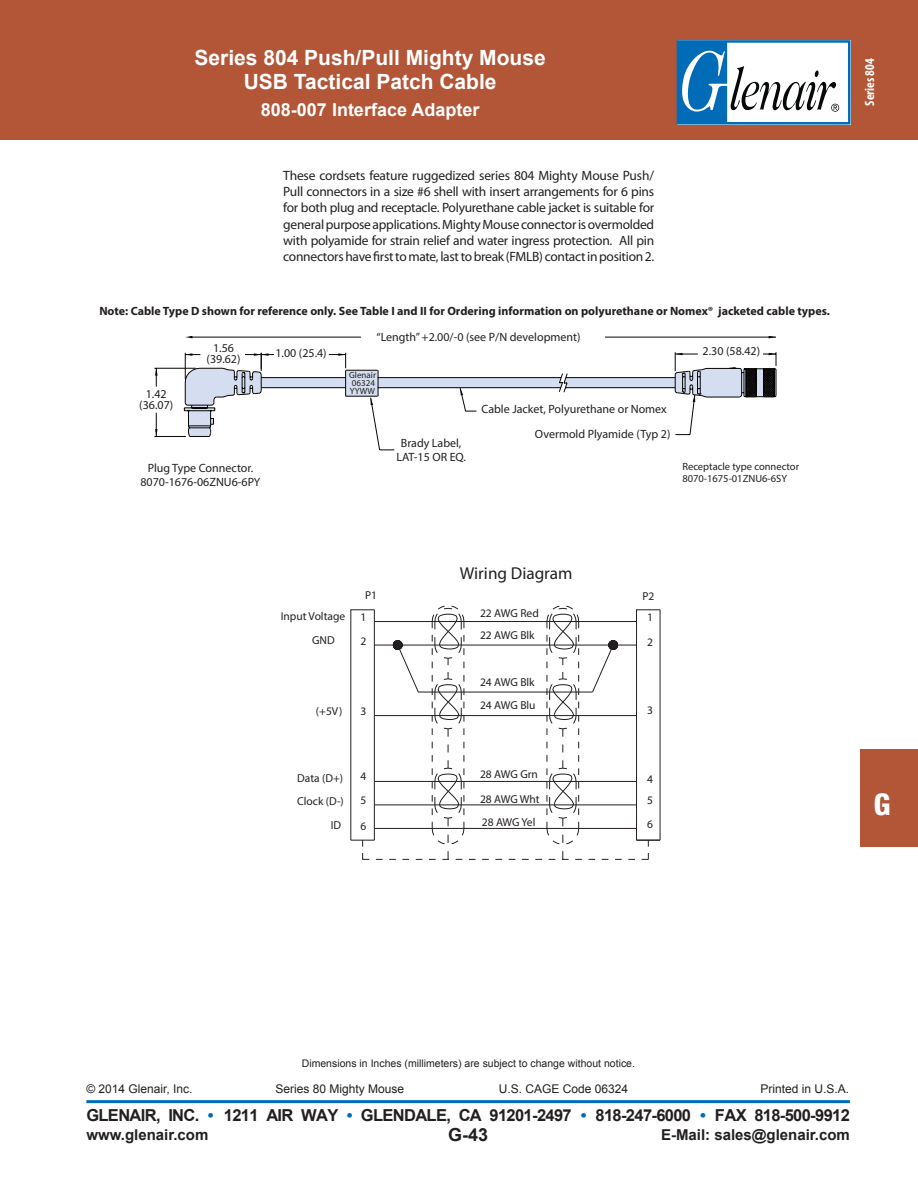
<style>
.page{position:relative;width:918px;height:1188px;background:#fff}
.page>*{position:absolute;margin:0;border:0;box-sizing:border-box;transform-origin:0 0}
.t1{font:800 condensed 30px "Helvetica Neue";color:#fff}
.PAGEHEAD_14_16{font:700 21px "Arial";color:#fff}
.PAGEHEAD_12_14{font:700 18px "Arial";color:#fff}
.t2{font:700 18px "Arial";color:#231f20}
.t3{font:17.25px "Myriad Pro";color:#231f20}
.t4{font:700 16.5px "Arial";letter-spacing:-.04em;color:#231f20}
.t5{font:700 15px "Arial";color:#231f20}
.t6{font:13.5px/16.2px "Myriad Pro";letter-spacing:-.02em;color:#231f20;text-align:justify}
.t7{font:700 condensed 13.5px "Myriad Pro";color:#fff}
.t8{font:12px/11.4px "Myriad Pro";color:#231f20;text-align:center}
.t9{font:700 12px/25.3px "Myriad Pro";color:#231f20}
.t10{font:12px "Arial";color:#231f20}
.t11{font:11.55px/24px "Myriad Pro";color:#231f20}
.t12{font:10.5px "Arial";color:#231f20}
.t13{font:10.5px/11.4px "Myriad Pro";color:#231f20}
.t14{font:9px/8.4px "Myriad Pro";color:#231f20;text-align:justify}
.s1{font-weight:400}
.s2{color:#006bb6}
</style>
<div class="page">
<div style="left:0;top:0;width:918px;height:140px;background:#b35537"></div>
<svg style="left:677px;top:40px;width:173px;height:84px;background:#a1c0d6"></svg>
<hr style="left:86px;top:1100px;width:764px;height:3px;background:#006bb6">
<div style="left:860px;top:750px;width:58px;height:97px;background:#b35537"></div>
<hr style="left:605px;top:337px;width:171px;height:1px;background:#050504">
<hr style="left:190px;top:337px;width:171px;height:1px;background:#050504">
<svg style="left:184px;top:352px;width:593px;height:99px"></svg>
<hr style="left:154px;top:368px;width:42px;height:1px;background:#050504">
<hr style="left:154px;top:436px;width:32px;height:1px;background:#050504">
<svg style="left:155px;top:368px;width:3px;height:19px"></svg>
<svg style="left:155px;top:413px;width:3px;height:23px"></svg>
<hr style="left:374px;top:645px;width:263px;height:1px;background:#231f20">
<hr style="left:374px;top:621px;width:263px;height:1px;background:#231f20">
<hr style="left:374px;top:715px;width:263px;height:1px;background:#231f20">
<hr style="left:374px;top:781px;width:263px;height:1px;background:#231f20">
<hr style="left:374px;top:805px;width:263px;height:1px;background:#231f20">
<hr style="left:374px;top:828px;width:263px;height:1px;background:#231f20">
<svg style="left:350px;top:609px;width:33px;height:251px"></svg>
<svg style="left:442px;top:851px;width:7px;height:9px"></svg>
<svg style="left:562px;top:851px;width:7px;height:9px"></svg>
<svg style="left:642px;top:853px;width:7px;height:7px"></svg>
<svg style="left:392px;top:605px;width:227px;height:240px"></svg>
<svg style="left:636px;top:609px;width:25px;height:238px"></svg>
<p class="PAGEHEAD_14_16" style="left:195px;top:44px;width:353px">Series 804 Push/Pull Mighty Mouse</p>
<p class="PAGEHEAD_14_16" style="left:244px;top:68px;width:254px">USB Tactical Patch Cable</p>
<p class="PAGEHEAD_12_14" style="left:261px;top:98px;width:220px">808-007 Interface Adapter</p>
<p class="t6" style="left:283px;top:167px;width:373px">These cordsets feature ruggedized series 804 Mighty Mouse Push/ Pull connectors in a size #6 shell with insert arrangements for 6 pins for both plug and receptacle. Polyurethane cable jacket is suitable for general purpose applications. Mighty Mouse connector is overmolded with polyamide for strain relief and water ingress protection. All pin connectors have first to mate, last to break (FMLB) contact in position 2.</p>
<p class="t9" style="left:376px;top:298px;width:455px;text-indent:-277px">Note: Cable Type D shown for reference only. See Table I and II for Ordering information on polyurethane or Nomex® jacketed cable types. <span class="s1">“Length” +2.00/-0 (see P/N development)</span></p>
<p class="t8" style="left:275px;top:348px;width:53px">1.00 (25.4)</p>
<p class="t8" style="left:703px;top:345px;width:59px">2.30 (58.42)</p>
<p class="t8" style="left:207px;top:342px;width:35px">1.56 (39.62)</p>
<p class="t8" style="left:139px;top:388px;width:35px">1.42 (36.07)</p>
<p class="t8" style="left:140px;top:460px;width:121px;line-height:14.4px">Plug Type Connector.<br>8070-1676-06ZNU6-6PY</p>
<p class="t14" style="left:349px;top:370px;width:28px">Glenair 06324<br>YYWW</p>
<p class="t8" style="left:396px;top:435px;width:71px;line-height:14.4px">Brady Label,<br>LAT-15 OR EQ.</p>
<p class="t8" style="left:535px;top:397px;width:137px;line-height:24.6px;text-align:left;text-indent:-53px">Cable Jacket, Polyurethane or Nomex<br>Overmold Plyamide (Typ 2)</p>
<p class="t13" style="left:682px;top:461px;width:118px">Receptacle type connector<br>8070-1675-01ZNU6-6SY</p>
<p class="t11" style="left:281px;top:604px;width:66px">Input Voltage</p>
<p class="t11" style="left:312px;top:628px;width:24px">GND</p>
<p class="t11" style="left:360px;top:584px;width:18px;line-height:22.2px;text-indent:5px">P1<br>1</p>
<p class="t11" style="left:360px;top:629px;width:7px">2</p>
<p class="t11" style="left:316px;top:699px;width:28px">(+5V)</p>
<p class="t11" style="left:360px;top:699px;width:7px">3</p>
<p class="t3" style="left:460px;top:563px;width:114px">Wiring Diagram</p>
<p class="t11" style="left:480px;top:602px;width:60px;line-height:22.4px">22 AWG Red<br>22 AWG Blk</p>
<p class="t11" style="left:480px;top:671px;width:57px;line-height:23px">24 AWG Blk<br>24 AWG Blu</p>
<p class="t11" style="left:642px;top:586px;width:14px;line-height:21px;text-align:center">P2<br>1</p>
<p class="t11" style="left:647px;top:630px;width:7px">2</p>
<p class="t11" style="left:647px;top:698px;width:7px">3</p>
<p class="t11" style="left:480px;top:762px;width:61px">28 AWG Grn<br>28 AWG Wht<br>28 AWG Yel</p>
<p class="t11" style="left:360px;top:764px;width:7px">4<br>5</p>
<p class="t11" style="left:360px;top:814px;width:7px">6</p>
<p class="t11" style="left:297px;top:766px;width:47px">Data (D+)</p>
<p class="t11" style="left:647px;top:768px;width:7px;line-height:21.3px">4<br>5</p>
<p class="t11" style="left:297px;top:789px;width:48px">Clock (D-)</p>
<p class="t11" style="left:331px;top:813px;width:12px">ID</p>
<p class="t11" style="left:647px;top:812px;width:7px">6</p>
<p class="t7" style="left:861px;top:106px;width:49px;rotate:-90deg">Series 804</p>
<h1 class="t1" style="left:874px;top:786px;width:18px">G</h1>
<p class="t12" style="left:302px;top:1057px;width:335px">Dimensions in Inches (millimeters) are subject to change without notice.</p>
<p class="t10" style="left:86px;top:1081px;width:108px">© 2014 Glenair, Inc.</p>
<p class="t10" style="left:276px;top:1081px;width:130px">Series 80 Mighty Mouse</p>
<p class="t10" style="left:499px;top:1081px;width:131px">U.S. CAGE Code 06324</p>
<p class="t10" style="left:760px;top:1081px;width:90px">Printed in U.S.A.</p>
<p class="t4" style="left:86px;top:1104px;width:765px">GLENAIR, INC. <span class="s2">•</span> 1211 AIR WAY <span class="s2">•</span> GLENDALE, CA 91201-2497 <span class="s2">•</span> 818-247-6000 <span class="s2">•</span> FAX 818-500-9912</p>
<h3 class="t2" style="left:448px;top:1123px;width:42px">G-43</h3>
<p class="t5" style="left:86px;top:1125px;width:123px">www.glenair.com</p>
<p class="t5" style="left:661px;top:1125px;width:190px">E-Mail: sales@glenair.com</p>
</div>
